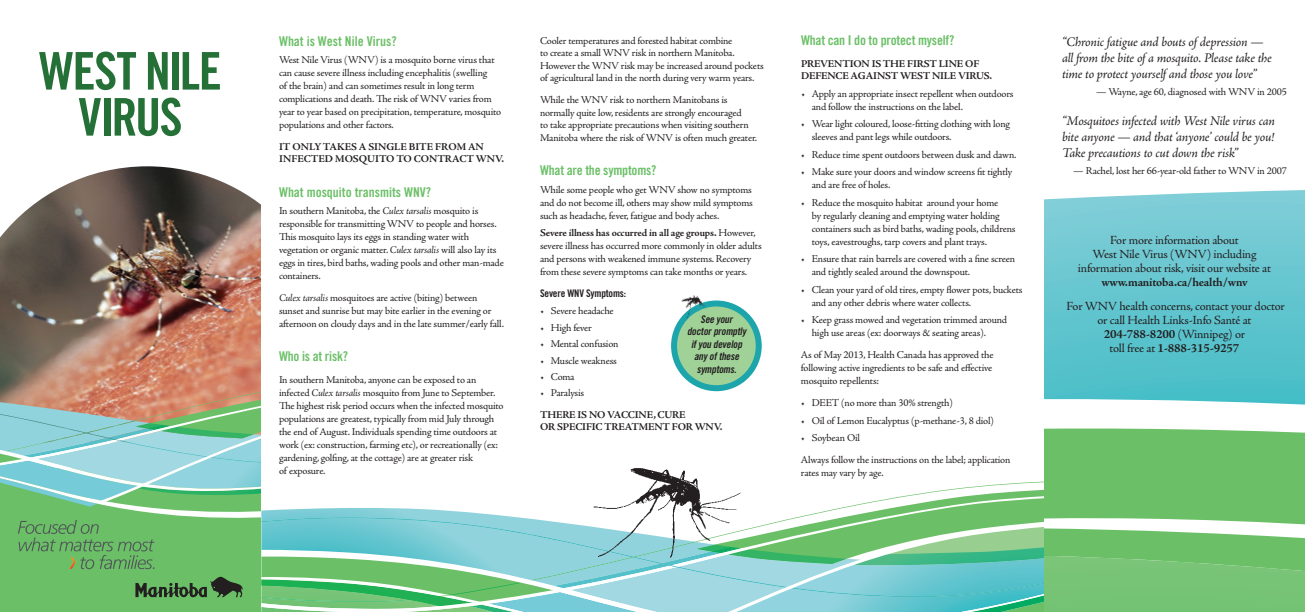
<style>
.page{position:relative;width:1305px;height:612px;background:#fff}
.page>*{position:absolute;margin:0;border:0;box-sizing:border-box;transform-origin:0 0}
.t1{font:52px/46px "Trade Gothic LT Std Bd Cn 20";letter-spacing:-.03em;color:#247037;text-align:center}
.t2{font:italic 13.5px/16.2px "Adobe Jenson Pro";letter-spacing:-.02em;color:#231f20}
.t3{font:13.5px "Trade Gothic LT Std Bd Cn 20";letter-spacing:-.015em;color:#6bc067}
.t4{font:12.5px/14.2px "Adobe Jenson Pro";letter-spacing:-.02em;color:#231f20;text-align:center}
.t5{font:700 12.5px "Adobe Jenson Pro";letter-spacing:-.02em;color:#231f20}
.t6{font:10.5px/13px "Adobe Jenson Pro";letter-spacing:-.02em;color:#231f20}
.t7{font:700 10.5px/12.6px "Adobe Jenson Pro";letter-spacing:-.015em;color:#231f20}
.t8{font:italic 10.5px/12.6px "Trade Gothic LT Std Bd Cn 20";color:#231f20;text-align:center}
.t9{font:10.5px "Trade Gothic LT Std Bd Cn 20";letter-spacing:-.015em;color:#231f20}
.s1{font-style:italic}
.s2{font-weight:700}
</style>
<div class="page">
<img style="left:0;top:166px;width:261px;height:207px">
<div style="left:674px;top:304px;width:85px;height:84px;background:#a0d298;border-radius:50%"></div>
<div style="left:671px;top:301px;width:91px;height:90px;border:6px solid #1da5ac;border-radius:50%"></div>
<img style="left:675px;top:295px;width:44px;height:32px">
<svg style="left:1044px;top:190px;width:261px;height:183px;background:#6bc7d1"></svg>
<svg style="left:0;top:373px;width:1305px;height:239px"></svg>
<h1 class="t1" style="left:39px;top:48px;width:184px">West Nile<br>Virus</h1>
<p class="t3" style="left:279px;top:33px;width:119px">What is West Nile Virus?</p>
<p class="t6" style="left:279px;top:54px;width:224px">West Nile Virus (WNV) is a mosquito borne virus that can cause severe illness including encephalitis (swelling<br>of the brain) and can sometimes result in long term complications and death. The risk of WNV varies from year to year based on precipitation, temperature, mosquito populations and other factors.</p>
<p class="t7" style="left:279px;top:140px;width:144px">It only takes a single bite</p>
<p class="t7" style="left:435px;top:140px;width:9px">from</p>
<p class="t7" style="left:468px;top:140px;width:9px">an</p>
<p class="t7" style="left:279px;top:153px;width:8px">infecte</p>
<p class="t7" style="left:325px;top:153px;width:19px">d mos</p>
<p class="t7" style="left:359px;top:153px;width:17px">quito</p>
<p class="t7" style="left:396px;top:153px;width:27px">to contract</p>
<p class="t7" style="left:476px;top:153px;width:30px">WNV.</p>
<p class="t3" style="left:279px;top:184px;width:154px">What mosquito transmits WNV?</p>
<p class="t6" style="left:279px;top:205px;width:226px">In southern Manitoba, the <span class="s1">Culex tarsalis</span> mosquito is responsible for transmitting WNV to people and horses.<br>This mosquito lays its eggs in standing water with vegetation or organic matter. <span class="s1">Culex tarsalis</span> will also lay its eggs in tires, bird baths, wading pools and other man-made containers.</p>
<p class="t6" style="left:279px;top:292px;width:227px"><span class="s1">Culex tarsalis</span> mosquitoes are active (biting) between sunset and sunrise but may bite earlier in the evening or afternoon on cloudy days and in the late summer/early fall.</p>
<p class="t3" style="left:279px;top:348px;width:71px">Who is at risk?</p>
<p class="t6" style="left:279px;top:374px;width:226px">In southern Manitoba, anyone can be exposed to an infected <span class="s1">Culex tarsalis</span> mosquito from June to September.<br>The highest risk period occurs when the infected mosquito populations are greatest, typically from mid July through the end of August. Individuals spending time outdoors at work (ex: construction, farming etc), or recreationally (ex: gardening, golfing, at the cottage) are at greater risk<br>of exposure.</p>
<p class="t6" style="left:540px;top:34px;width:225px;line-height:12.6px">Cooler temperatures and forested habitat combine<br>to create a small WNV risk in northern Manitoba.<br>However the WNV risk may be increased around pockets of agricultural land in the north during very warm years.</p>
<p class="t6" style="left:540px;top:94px;width:219px;line-height:12.7px">While the WNV risk to northern Manitobans is normally quite low, residents are strongly encouraged<br>to take appropriate precautions when visiting southern Manitoba where the risk of WNV is often much greater.</p>
<p class="t3" style="left:540px;top:162px;width:118px">What are the symptoms?</p>
<p class="t6" style="left:540px;top:183px;width:215px;text-align:justify">While some people who get WNV show no symptoms and do not become ill, others may show mild symptoms such as headache, fever, fatigue and body aches.</p>
<p class="t6" style="left:540px;top:227px;width:223px"><span class="s2">Severe illness has occurred in all age groups.</span> However, severe illness has occurred more commonly in older adults and persons with weakened immune systems. Recovery from these severe symptoms can take months or years.</p>
<p class="t9" style="left:540px;top:287px;width:88px">Severe WNV Symptoms:</p>
<p class="t6" style="left:540px;top:304px;width:75px">• Severe headache</p>
<p class="t6" style="left:540px;top:322px;width:54px">• High fever</p>
<p class="t6" style="left:540px;top:338px;width:80px">• Mental confusion</p>
<p class="t6" style="left:540px;top:354px;width:78px">• Muscle weakness</p>
<p class="t6" style="left:540px;top:370px;width:36px">• Coma</p>
<p class="t6" style="left:540px;top:386px;width:46px">• Paralysis</p>
<p class="t7" style="left:540px;top:408px;width:184px">THERE IS NO VACCINE, CURE<br>OR SPECIFIC TREATMENT FOR WNV.</p>
<p class="t8" style="left:687px;top:312px;width:63px">See your doctorpromptly ifyou develop anyofthese symptoms.</p>
<p class="t3" style="left:801px;top:32px;width:155px">What can I do to protect myself?</p>
<p class="t7" style="left:801px;top:57px;width:193px">PREVENTION IS THE FIRST LINE OF<br>DEFENCE AGAINST WEST NILE VIRUS.</p>
<p class="t6" style="left:812px;top:87px;width:203px;text-indent:-11px">• Apply an appropriate insect repellent when outdoors and follow the instructions on the label.</p>
<p class="t6" style="left:812px;top:118px;width:200px;text-indent:-11px">• Wear light coloured, loose-fitting clothing with long sleeves and pant legs while outdoors.</p>
<p class="t6" style="left:801px;top:148px;width:217px">• Reduce time spent outdoors between dusk and dawn.</p>
<p class="t6" style="left:812px;top:166px;width:202px;text-indent:-11px">• Make sure your doors and window screens fit tightly and are free of holes.</p>
<p class="t6" style="left:812px;top:196px;width:205px;text-indent:-11px">• Reduce the mosquito habitat around your home<br>by regularly cleaning and emptying water holding containers such as bird baths, wading pools, childrens toys, eavestroughs, tarp covers and plant trays.</p>
<p class="t6" style="left:812px;top:253px;width:205px;text-indent:-11px">• Ensure that rain barrels are covered with a fine screen and tightly sealed around the downspout.</p>
<p class="t6" style="left:812px;top:283px;width:212px;text-indent:-11px">• Clean your yard of old tires, empty flower pots, buckets and any other debris where water collects.</p>
<p class="t6" style="left:812px;top:314px;width:197px;text-indent:-11px">• Keep grass mowed and vegetation trimmed around high use areas (ex: doorways &amp; seating areas).</p>
<p class="t6" style="left:801px;top:349px;width:194px">As of May 2013, Health Canada has approved the following active ingredients to be safe and effective mosquito repellents:</p>
<p class="t6" style="left:801px;top:397px;width:153px">• DEET (no more than 30% strength)</p>
<p class="t6" style="left:801px;top:414px;width:195px">• Oil of Lemon Eucalyptus (p-methane-3, 8 diol)</p>
<p class="t6" style="left:801px;top:427px;width:211px;line-height:22px">• Soybean Oil<br>Always follow the instructions on the label; application</p>
<p class="t6" style="left:801px;top:467px;width:84px">rates may vary by age.</p>
<p class="t2" style="left:1062px;top:34px;width:211px">“Chronic fatigue and bouts of depression — all from the bite of a mosquito. Please take the time to protect yourself and those you love”</p>
<p class="t6" style="left:1096px;top:86px;width:192px">— Wayne, age 60, diagnosed with WNV in 2005</p>
<p class="t2" style="left:1062px;top:113px;width:215px;text-align:justify">“Mosquitoes infected with West Nile virus can bite anyone — and that ‘anyone’ could be you!<br>Take precautions to cut down the risk”</p>
<p class="t6" style="left:1073px;top:165px;width:215px">— Rachel, lost her 66-year-old father to WNV in 2007</p>
<p class="t4" style="left:1078px;top:233px;width:195px">For more information about<br>West Nile Virus (WNV) including information about risk, visit our website at</p>
<p class="t5" style="left:1101px;top:275px;width:148px">www.manitoba.ca/health/wnv</p>
<p class="t4" style="left:1066px;top:299px;width:220px">For WNV health concerns, contact your doctor or call Health Links-Info Santé at <span class="s2">204-788-8200</span> (Winnipeg) or<br>toll free at <span class="s2">1-888-315-9257</span></p>
</div>
